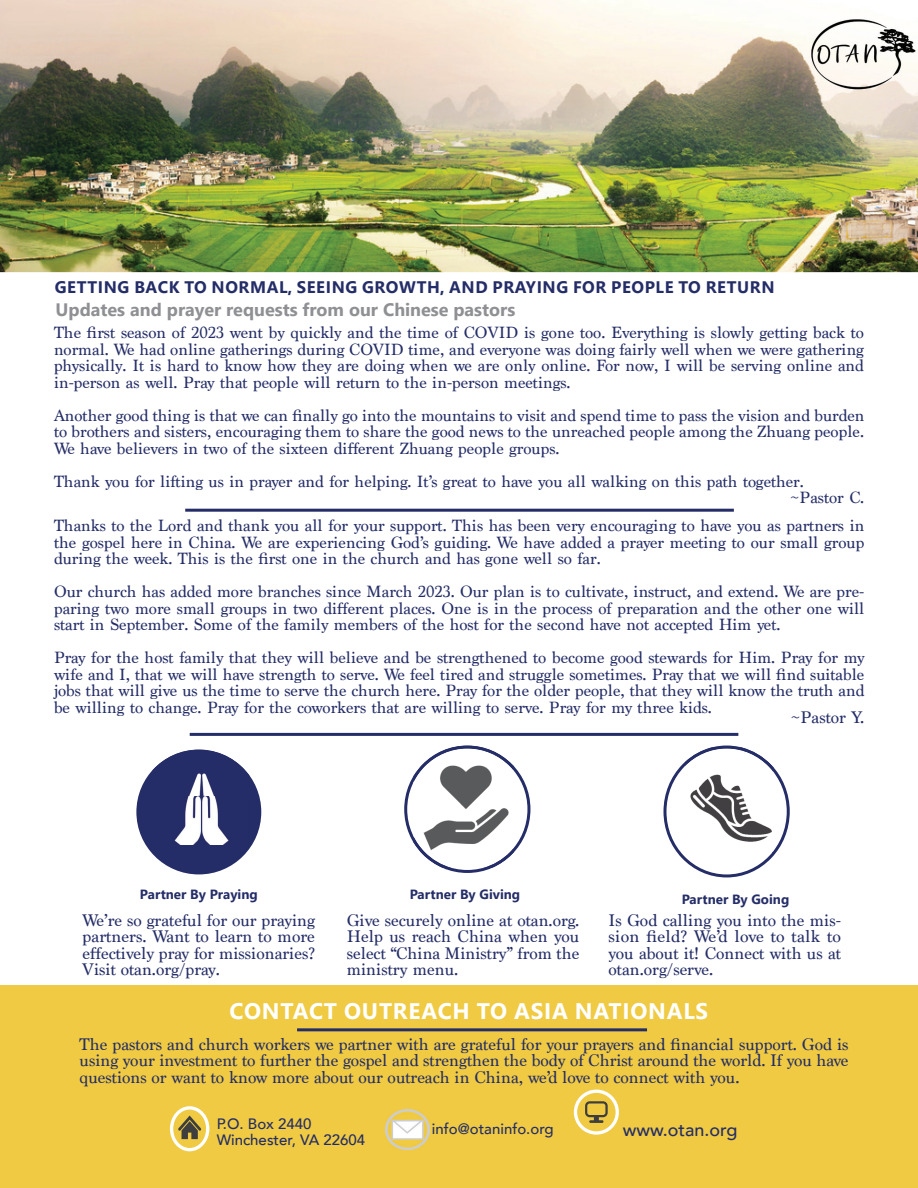
<style>
.page{position:relative;width:918px;height:1188px;background:#fff}
.page>*{position:absolute;margin:0;border:0;box-sizing:border-box;transform-origin:0 0}
.t1{font:700 22.5px "Segoe UI";letter-spacing:.035em;color:#fff}
.t2{font:700 18px "Segoe UI";color:#8f9093}
.t3{font:500 18px "Avenir";color:#242d67}
.t4{font:700 16.65px "Segoe UI";letter-spacing:.035em;color:#242d67}
.t5{font:16.5px/16.5px "Marion";color:#242d67;text-align:justify}
.t6{font:16.05px/16.5px "Marion";color:#242d67;text-align:justify}
.t7{font:500 15px/16.6px "Avenir";color:#242d67}
.t8{font:700 13.35px "Segoe UI";color:#242d67}
</style>
<div class="page">
<div style="left:136px;top:750px;width:125px;height:124px;background:#242d67;border-radius:50%"></div>
<div style="left:0;top:985px;width:918px;height:203px;background:#efca42"></div>
<hr style="left:297px;top:1028px;width:350px;height:3px;background:#242d67">
<svg style="left:178px;top:1116px;width:23px;height:23px"></svg>
<div style="left:170px;top:1106px;width:39px;height:45px;border:3px solid #fff;border-radius:50%"></div>
<svg style="left:585px;top:1101px;width:23px;height:22px"></svg>
<div style="left:574px;top:1090px;width:45px;height:45px;border:3px solid #fff;border-radius:50%"></div>
<img style="left:0;top:0;width:918px;height:272px">
<svg style="left:404px;top:766px;width:126px;height:107px"></svg>
<svg style="left:663px;top:746px;width:127px;height:131px"></svg>
<img style="left:189px;top:732px;width:12px;height:18px">
<img style="left:201px;top:732px;width:49px;height:18px">
<img style="left:153px;top:750px;width:97px;height:94px">
<img style="left:685px;top:747px;width:88px;height:106px">
<img style="left:386px;top:1109px;width:43px;height:41px">
<hr style="left:190px;top:733px;width:548px;height:3px;background:#242d67">
<img style="left:414px;top:746px;width:100px;height:122px">
<hr style="left:185px;top:509px;width:549px;height:3px;background:#242d67">
<img style="left:803px;top:2px;width:115px;height:90px">
<p class="t4" style="left:55px;top:271px;width:721px">GETTING BACK TO NORMAL, SEEING GROWTH, AND PRAYING FOR PEOPLE TO RETURN</p>
<p class="t2" style="left:56px;top:292px;width:461px">Updates and prayer requests from our Chinese pastors</p>
<p class="t6" style="left:54px;top:326px;width:812px">The first season of 2023 went by quickly and the time of COVID is gone too. Everything is slowly getting back to normal. We had online gatherings during COVID time, and everyone was doing fairly well when we were gathering physically. It is hard to know how they are doing when we are only online. For now, I will be serving online and in-person as well. Pray that people will return to the in-person meetings.</p>
<p class="t6" style="left:54px;top:408px;width:812px">Another good thing is that we can finally go into the mountains to visit and spend time to pass the vision and burden to brothers and sisters, encouraging them to share the good news to the unreached people among the Zhuang people.<br>We have believers in two of the sixteen different Zhuang people groups.</p>
<p class="t6" style="left:790px;top:474px;width:75px;text-indent:-736px">Thank you for lifting us in prayer and for helping. It’s great to have you all walking on this path together.<br>~Pastor C.</p>
<p class="t6" style="left:54px;top:519px;width:812px">Thanks to the Lord and thank you all for your support. This has been very encouraging to have you as partners in the gospel here in China. We are experiencing God’s guiding. We have added a prayer meeting to our small group during the week. This is the first one in the church and has gone well so far.</p>
<p class="t6" style="left:54px;top:585px;width:812px">Our church has added more branches since March 2023. Our plan is to cultivate, instruct, and extend. We are pre&shy;paring two more small groups in two different places. One is in the process of preparation and the other one will start in September. Some of the family members of the host for the second have not accepted Him yet.</p>
<p class="t6" style="left:54px;top:651px;width:812px">Pray for the host family that they will believe and be strengthened to become good stewards for Him. Pray for my wife and I, that we will have strength to serve. We feel tired and struggle sometimes. Pray that we will find suitable jobs that will give us the time to serve the church here. Pray for the older people, that they will know the truth and be willing to change. Pray for the coworkers that are willing to serve. Pray for my three kids.</p>
<p class="t5" style="left:791px;top:710px;width:75px">~Pastor Y.</p>
<p class="t8" style="left:140px;top:881px;width:119px">Partner By Praying</p>
<p class="t8" style="left:682px;top:887px;width:109px">Partner By Going</p>
<p class="t8" style="left:410px;top:881px;width:112px">Partner By Giving</p>
<p class="t5" style="left:347px;top:913px;width:234px">Give securely online at otan.org.<br>Help us reach China when you select “China Ministry” from the ministry menu.</p>
<p class="t5" style="left:83px;top:913px;width:234px">We’re so grateful for our praying partners. Want to learn to more effectively pray for missionaries?<br>Visit otan.org/pray.</p>
<p class="t5" style="left:609px;top:913px;width:234px">Is God calling you into the mis&shy;sion field? We’d love to talk to you about it! Connect with us at otan.org/serve.</p>
<h1 class="t1" style="left:229px;top:990px;width:480px">CONTACT OUTREACH TO ASIA NATIONALS</h1>
<p class="t5" style="left:80px;top:1037px;width:770px">The pastors and church workers we partner with are grateful for your prayers and financial support. God is using your investment to further the gospel and strengthen the body of Christ around the world. If you have questions or want to know more about our outreach in China, we’d love to connect with you.</p>
<p class="t7" style="left:217px;top:1114px;width:150px">P.O. Box 2440<br>Winchester, VA 22604</p>
<p class="t7" style="left:432px;top:1120px;width:123px">info@otaninfo.org</p>
<p class="t3" style="left:623px;top:1115px;width:116px">www.otan.org</p>
</div>
